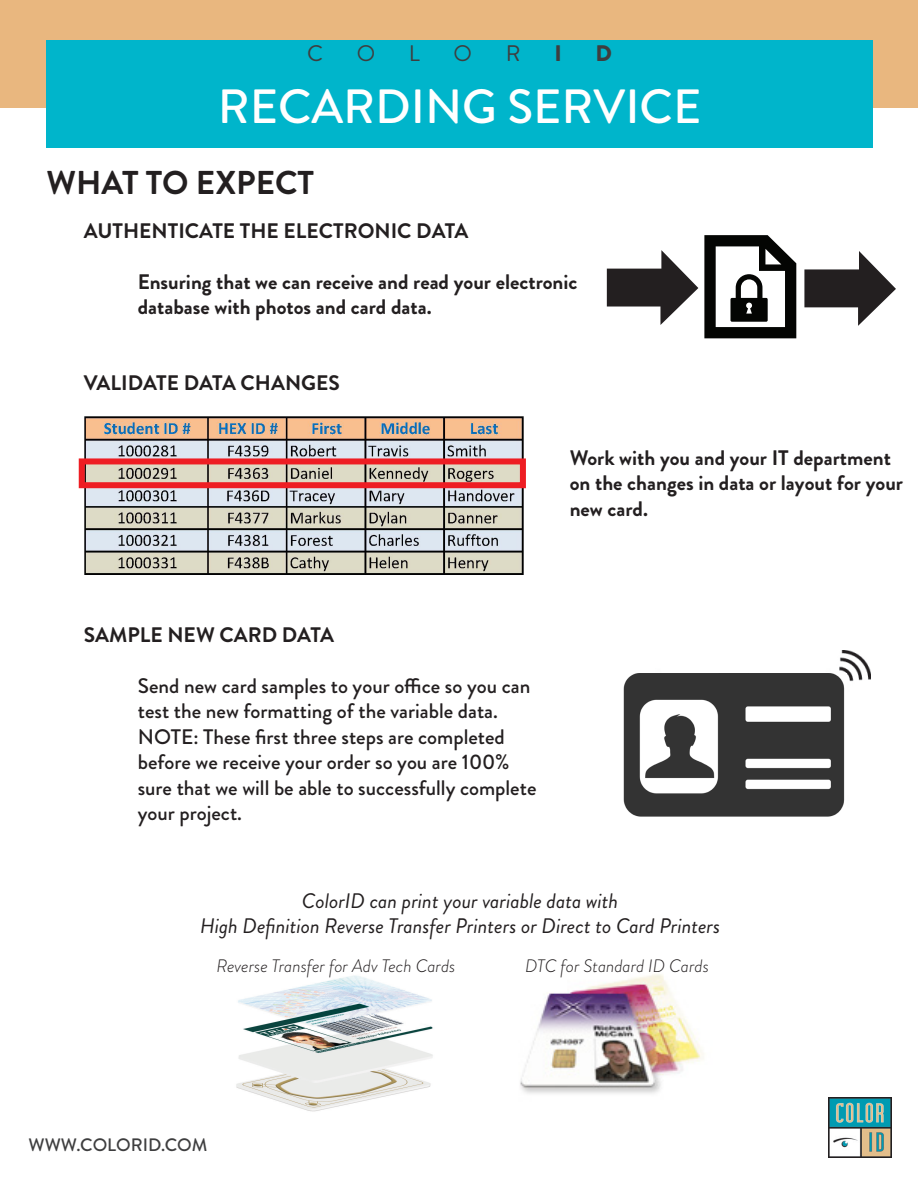
<style>
.page{position:relative;width:918px;height:1188px;background:#fff}
.page>*{position:absolute;margin:0;border:0;box-sizing:border-box;transform-origin:0 0}
.t1{font:500 48px "Brandon Grotesque";color:#fff}
.t2{font:700 33px "Brandon Grotesque";color:#231f20}
.t3{font:22.5px "Brandon Grotesque";color:#3e3e3f}
.t4{font:900 22.5px "Brandon Grotesque";color:#3e3e3f}
.t5{font:700 21px/25.2px "Brandon Grotesque";color:#231f20}
.t6{font:500 21px "Brandon Grotesque";color:#231f20}
.t7{font:italic 21px "Brandon Grotesque";color:#231f20}
.t8{font:italic 300 18px "Brandon Grotesque";color:#231f20}
.t9{font:500 18px "Brandon Grotesque";color:#3e3e3f}
</style>
<div class="page">
<div style="left:1px;top:0;width:917px;height:108px;background:#e9b77f"></div>
<div style="left:47px;top:40px;width:826px;height:108px;background:#00b5cb"></div>
<img style="left:828px;top:1097px;width:64px;height:60px">
<img style="left:84px;top:417px;width:439px;height:157px">
<div style="left:79px;top:458px;width:447px;height:30px;border:6px solid #ee1d23"></div>
<img style="left:839px;top:651px;width:31px;height:30px">
<img style="left:623px;top:673px;width:224px;height:144px">
<div style="left:707px;top:678px;width:53px;height:13px;background:#333"></div>
<svg style="left:704px;top:235px;width:92px;height:103px"></svg>
<svg style="left:607px;top:250px;width:91px;height:75px"></svg>
<svg style="left:804px;top:251px;width:92px;height:75px"></svg>
<img style="left:236px;top:975px;width:197px;height:137px">
<img style="left:520px;top:974px;width:184px;height:120px">
<p class="t3" style="left:307px;top:38px;width:17px">C</p>
<p class="t3" style="left:357px;top:38px;width:20px">O</p>
<p class="t3" style="left:409px;top:38px;width:13px">L</p>
<p class="t3" style="left:454px;top:38px;width:20px">O</p>
<p class="t3" style="left:506px;top:38px;width:16px">R</p>
<p class="t4" style="left:554px;top:37px;width:9px">I</p>
<p class="t4" style="left:596px;top:37px;width:18px">D</p>
<p class="t1" style="left:218px;top:74px;width:485px">RECARDING SERVICE</p>
<p class="t2" style="left:47px;top:160px;width:269px">WHAT TO EXPECT</p>
<p class="t5" style="left:84px;top:219px;width:386px">AUTHENTICATE THE ELECTRONIC DATA</p>
<p class="t5" style="left:138px;top:269px;width:441px">Ensuring that we can receive and read your electronic</p>
<p class="t5" style="left:138px;top:294px;width:295px">database with photos and card data.</p>
<p class="t5" style="left:84px;top:370px;width:258px">VALIDATE DATA CHANGES</p>
<p class="t5" style="left:570px;top:446px;width:323px">Work with you and your IT department</p>
<p class="t5" style="left:570px;top:471px;width:335px">on the changes in data or layout for your new card.</p>
<p class="t5" style="left:84px;top:622px;width:252px">SAMPLE NEW CARD DATA</p>
<p class="t6" style="left:138px;top:671px;width:394px">Send new card samples to your office so you can</p>
<p class="t6" style="left:138px;top:696px;width:362px">test the new formatting of the variable data.</p>
<p class="t6" style="left:138px;top:722px;width:369px">NOTE: These first three steps are completed</p>
<p class="t6" style="left:138px;top:747px;width:373px">before we receive your order so you are 100%</p>
<p class="t6" style="left:138px;top:773px;width:400px">sure that we will be able to successfully complete</p>
<p class="t6" style="left:138px;top:798px;width:106px">your project.</p>
<p class="t7" style="left:302px;top:886px;width:318px">ColorID can print your variable data with</p>
<p class="t7" style="left:200px;top:912px;width:522px">High Definition Reverse Transfer Printers or Direct to Card Printers</p>
<p class="t8" style="left:217px;top:953px;width:240px">Reverse Transfer for Adv Tech Cards</p>
<p class="t8" style="left:525px;top:953px;width:185px">DTC for Standard ID Cards</p>
<p class="t9" style="left:28px;top:1133px;width:181px">WWW.COLORID.COM</p>
</div>
